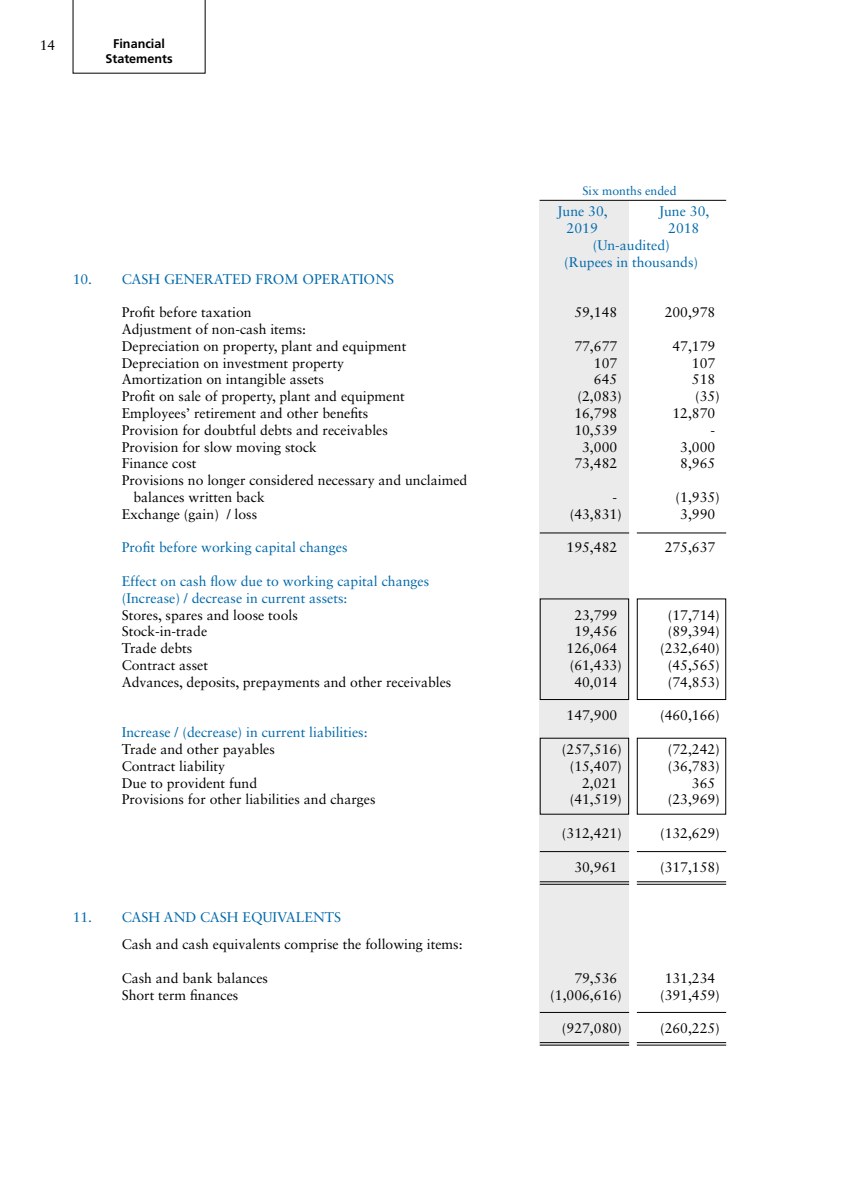
<style>
.page{position:relative;width:851px;height:1197px;background:#fff}
.page>*{position:absolute;margin:0;border:0;box-sizing:border-box;transform-origin:0 0}
.t1{font:14px/16.8px "Sabon LT Std";color:#000}
.t2{font:14px/16.8px "Sabon LT Std";color:#0069aa}
.t3{font:700 12.6px/15px "Frutiger";color:#000;text-align:center}
.t4{font:12.25px "Sabon LT Std";color:#0069aa}
</style>
<div class="page">
<svg style="left:73px;top:0;width:132px;height:74px"></svg>
<div style="left:539px;top:201px;width:89px;height:845px;background:#ebebec"></div>
<div style="left:636px;top:598px;width:90px;height:102px;border:1px solid #000"></div>
<div style="left:539px;top:598px;width:90px;height:102px;border:1px solid #000"></div>
<hr style="left:636px;top:851px;width:90px;height:1px;background:#000">
<hr style="left:539px;top:851px;width:90px;height:1px;background:#000">
<hr style="left:636px;top:533px;width:90px;height:1px;background:#000">
<hr style="left:539px;top:533px;width:90px;height:1px;background:#000">
<hr style="left:636px;top:1012px;width:90px;height:1px;background:#000">
<hr style="left:539px;top:1012px;width:90px;height:1px;background:#000">
<hr style="left:636px;top:881px;width:90px;height:1px;background:#000">
<hr style="left:539px;top:881px;width:90px;height:1px;background:#000">
<hr style="left:636px;top:884px;width:90px;height:1px;background:#000">
<hr style="left:539px;top:884px;width:90px;height:1px;background:#000">
<hr style="left:636px;top:1042px;width:90px;height:1px;background:#000">
<hr style="left:539px;top:1042px;width:90px;height:1px;background:#000">
<hr style="left:636px;top:1045px;width:90px;height:1px;background:#000">
<hr style="left:539px;top:1045px;width:90px;height:1px;background:#000">
<hr style="left:539px;top:200px;width:187px;height:1px;background:#000">
<p class="t1" style="left:40px;top:37px;width:17px">14</p>
<p class="t3" style="left:105px;top:36px;width:69px">Financial<br>Statements</p>
<p class="t4" style="left:582px;top:184px;width:95px">Six months ended</p>
<p class="t2" style="left:557px;top:203px;width:52px">June 30,</p>
<p class="t2" style="left:658px;top:203px;width:52px">June 30,</p>
<p class="t2" style="left:566px;top:220px;width:33px">2019</p>
<p class="t2" style="left:668px;top:220px;width:33px">2018</p>
<p class="t2" style="left:592px;top:237px;width:78px">(Un-audited)</p>
<p class="t2" style="left:564px;top:253px;width:135px">(Rupees in thousands)</p>
<p class="t2" style="left:73px;top:270px;width:323px">10. CASH GENERATED FROM OPERATIONS</p>
<p class="t1" style="left:122px;top:304px;width:131px">Profit before taxation</p>
<p class="t1" style="left:574px;top:304px;width:44px">59,148</p>
<p class="t1" style="left:664px;top:304px;width:52px">200,978</p>
<p class="t1" style="left:122px;top:321px;width:286px">Adjustment of non-cash items:<br>Depreciation on property, plant and equipment</p>
<p class="t1" style="left:574px;top:337px;width:44px">77,677</p>
<p class="t1" style="left:672px;top:337px;width:44px">47,179</p>
<p class="t1" style="left:122px;top:354px;width:224px">Depreciation on investment property</p>
<p class="t1" style="left:594px;top:354px;width:25px">107</p>
<p class="t1" style="left:692px;top:354px;width:25px">107</p>
<p class="t1" style="left:122px;top:371px;width:204px">Amortization on intangible assets</p>
<p class="t1" style="left:594px;top:371px;width:25px">645</p>
<p class="t1" style="left:692px;top:371px;width:25px">518</p>
<p class="t1" style="left:122px;top:388px;width:284px">Profit on sale of property, plant and equipment</p>
<p class="t1" style="left:577px;top:388px;width:46px">(2,083)</p>
<p class="t1" style="left:695px;top:388px;width:26px">(35)</p>
<p class="t1" style="left:122px;top:405px;width:248px">Employees’ retirement and other benefits</p>
<p class="t1" style="left:574px;top:405px;width:44px">16,798</p>
<p class="t1" style="left:672px;top:405px;width:44px">12,870</p>
<p class="t1" style="left:122px;top:421px;width:268px">Provision for doubtful debts and receivables</p>
<p class="t1" style="left:574px;top:421px;width:44px">10,539</p>
<p class="t1" style="left:710px;top:421px;width:6px">-</p>
<p class="t1" style="left:122px;top:438px;width:197px">Provision for slow moving stock</p>
<p class="t1" style="left:582px;top:438px;width:37px">3,000</p>
<p class="t1" style="left:680px;top:438px;width:37px">3,000</p>
<p class="t1" style="left:122px;top:455px;width:76px">Finance cost</p>
<p class="t1" style="left:574px;top:455px;width:44px">73,482</p>
<p class="t1" style="left:680px;top:455px;width:37px">8,965</p>
<p class="t1" style="left:133px;top:472px;width:335px;text-indent:-12px">Provisions no longer considered necessary and unclaimed balances written back</p>
<p class="t1" style="left:612px;top:489px;width:6px">-</p>
<p class="t1" style="left:675px;top:489px;width:46px">(1,935)</p>
<p class="t1" style="left:122px;top:505px;width:137px">Exchange (gain) / loss</p>
<p class="t1" style="left:569px;top:505px;width:54px">(43,831)</p>
<p class="t1" style="left:680px;top:505px;width:37px">3,990</p>
<p class="t2" style="left:122px;top:539px;width:227px">Profit before working capital changes</p>
<p class="t1" style="left:566px;top:539px;width:52px">195,482</p>
<p class="t1" style="left:664px;top:539px;width:52px">275,637</p>
<p class="t2" style="left:122px;top:573px;width:309px">Effect on cash flow due to working capital changes (Increase) / decrease in current assets:</p>
<p class="t1" style="left:122px;top:606px;width:178px">Stores, spares and loose tools</p>
<p class="t1" style="left:574px;top:606px;width:44px">23,799</p>
<p class="t1" style="left:667px;top:606px;width:54px">(17,714)</p>
<p class="t1" style="left:122px;top:623px;width:87px">Stock-in-trade</p>
<p class="t1" style="left:574px;top:623px;width:44px">19,456</p>
<p class="t1" style="left:667px;top:623px;width:54px">(89,394)</p>
<p class="t1" style="left:122px;top:640px;width:72px">Trade debts</p>
<p class="t1" style="left:566px;top:640px;width:52px">126,064</p>
<p class="t1" style="left:660px;top:640px;width:61px">(232,640)</p>
<p class="t1" style="left:122px;top:657px;width:88px">Contract asset</p>
<p class="t1" style="left:569px;top:657px;width:54px">(61,433)</p>
<p class="t1" style="left:667px;top:657px;width:54px">(45,565)</p>
<p class="t1" style="left:122px;top:673px;width:331px">Advances, deposits, prepayments and other receivables</p>
<p class="t1" style="left:574px;top:673px;width:44px">40,014</p>
<p class="t1" style="left:667px;top:673px;width:54px">(74,853)</p>
<p class="t1" style="left:566px;top:707px;width:52px">147,900</p>
<p class="t1" style="left:660px;top:707px;width:61px">(460,166)</p>
<p class="t2" style="left:122px;top:724px;width:247px">Increase / (decrease) in current liabilities:</p>
<p class="t1" style="left:122px;top:741px;width:155px">Trade and other payables</p>
<p class="t1" style="left:562px;top:741px;width:61px">(257,516)</p>
<p class="t1" style="left:667px;top:741px;width:54px">(72,242)</p>
<p class="t1" style="left:122px;top:757px;width:105px">Contract liability</p>
<p class="t1" style="left:569px;top:757px;width:54px">(15,407)</p>
<p class="t1" style="left:667px;top:757px;width:54px">(36,783)</p>
<p class="t1" style="left:122px;top:774px;width:137px">Due to provident fund</p>
<p class="t1" style="left:582px;top:774px;width:37px">2,021</p>
<p class="t1" style="left:692px;top:774px;width:25px">365</p>
<p class="t1" style="left:122px;top:791px;width:255px">Provisions for other liabilities and charges</p>
<p class="t1" style="left:569px;top:791px;width:54px">(41,519)</p>
<p class="t1" style="left:667px;top:791px;width:54px">(23,969)</p>
<p class="t1" style="left:562px;top:825px;width:61px">(312,421)</p>
<p class="t1" style="left:660px;top:825px;width:61px">(132,629)</p>
<p class="t1" style="left:574px;top:858px;width:44px">30,961</p>
<p class="t1" style="left:660px;top:858px;width:61px">(317,158)</p>
<p class="t2" style="left:73px;top:909px;width:270px">11. CASH AND CASH EQUIVALENTS</p>
<p class="t1" style="left:122px;top:936px;width:342px">Cash and cash equivalents comprise the following items:</p>
<p class="t1" style="left:122px;top:969px;width:148px">Cash and bank balances</p>
<p class="t1" style="left:574px;top:969px;width:44px">79,536</p>
<p class="t1" style="left:664px;top:969px;width:52px">131,234</p>
<p class="t1" style="left:122px;top:986px;width:118px">Short term finances</p>
<p class="t1" style="left:550px;top:986px;width:73px">(1,006,616)</p>
<p class="t1" style="left:660px;top:986px;width:61px">(391,459)</p>
<p class="t1" style="left:562px;top:1020px;width:61px">(927,080)</p>
<p class="t1" style="left:660px;top:1020px;width:61px">(260,225)</p>
</div>
